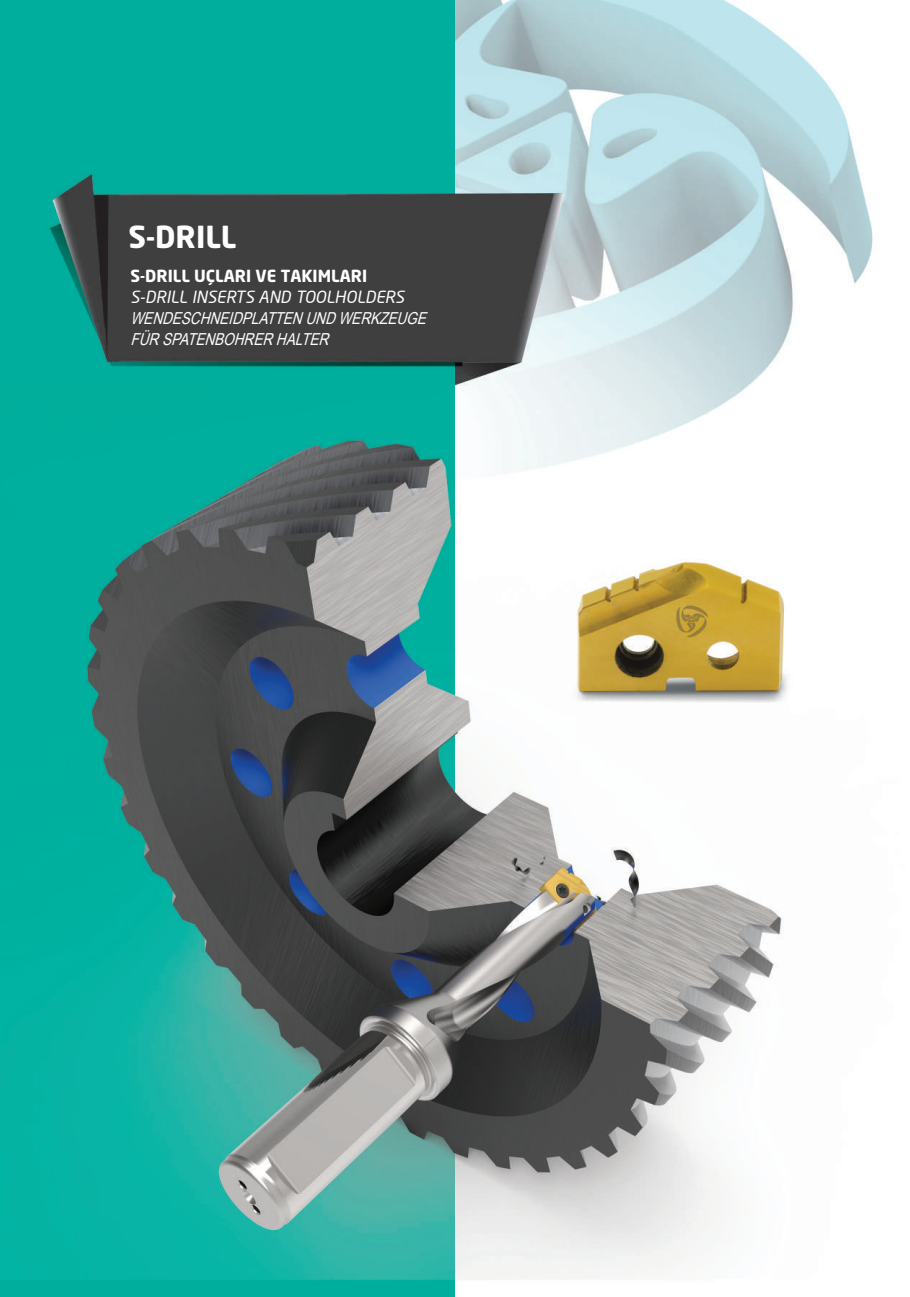
<style>
.page{position:relative;width:910px;height:1297px;background:#fff}
.page>*{position:absolute;margin:0;border:0;box-sizing:border-box;transform-origin:0 0}
.t1{font:30px "Neo Sans Bold TR";color:#fff}
.t2{font:italic 16.5px/21px "Arial Narrow";color:#fff}
.t3{font:italic 16.5px "Neo Sans Pro";color:#fff}
.t4{font:16.5px "Neo Sans Bold TR";color:#fff}
</style>
<div class="page">
<img style="left:0;top:0;width:873px;height:1297px">
<h1 class="t1" style="left:128px;top:218px;width:110px">S-DRILL</h1>
<p class="t4" style="left:131px;top:265px;width:238px">S-DRILL UÇLARI VE TAKIMLARI</p>
<p class="t3" style="left:131px;top:287px;width:275px">S-DRILL INSERTS AND TOOLHOLDERS</p>
<p class="t2" style="left:131px;top:307px;width:303px">WENDESCHNEIDPLATTENUNDWERKZEUGE<br>FÜRSPATENBOHRERHALTER</p>
</div>
